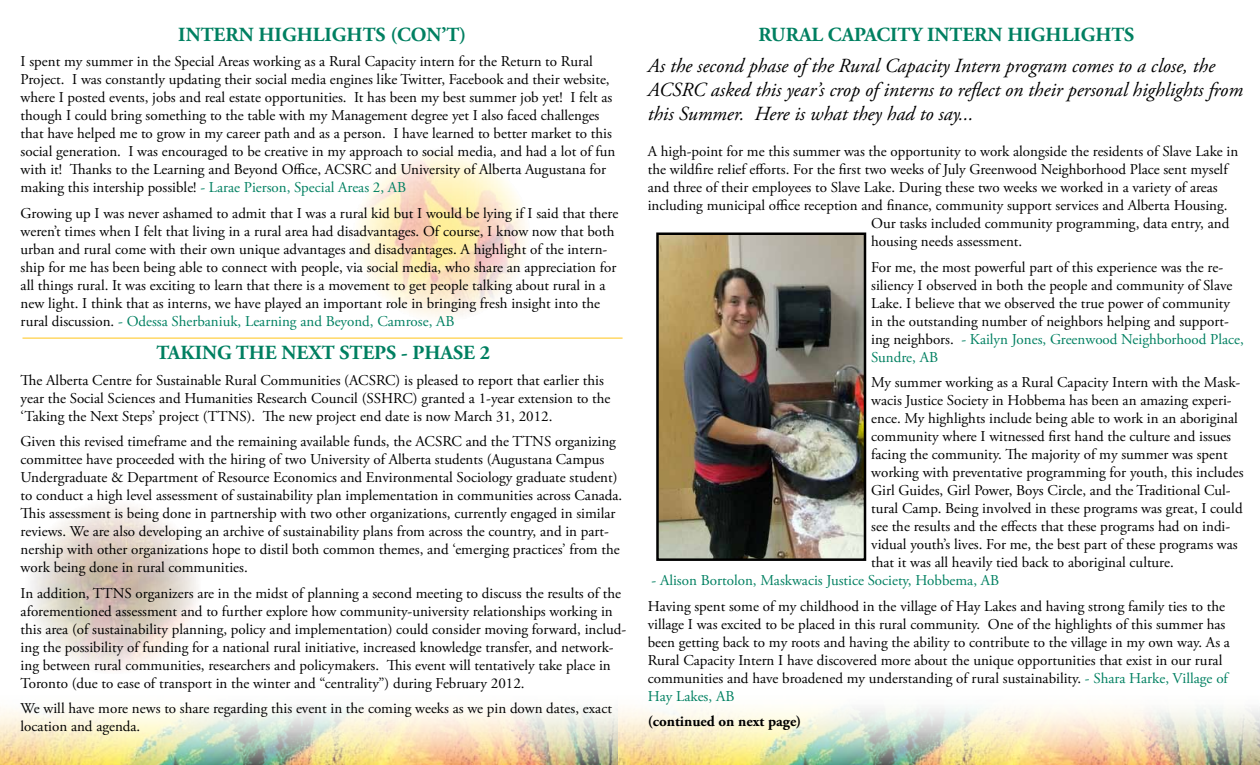
<style>
.page{position:relative;width:1260px;height:765px;background:#fff}
.page>*{position:absolute;margin:0;border:0;box-sizing:border-box;transform-origin:0 0}
.t1{font:italic 20px/31.5px "Adobe Garamond Pro";color:#000}
.t2{font:700 20px "Adobe Garamond Pro";color:#008061}
.t3{font:15px/18px "Adobe Garamond Pro";color:#000}
.t4{font:700 15px "Adobe Garamond Pro";color:#000}
.s1{color:#008061}
.s2{font-weight:700;font-style:normal;color:#008061}
</style>
<div class="page">
<img style="left:0;top:707px;width:1260px;height:58px">
<img style="left:659px;top:235px;width:204px;height:323px">
<div style="left:656px;top:232px;width:210px;height:329px;border:2px solid #000"></div>
<hr style="left:22px;top:338px;width:601px;height:1px;background:#ffd046">
<p class="t2" style="left:178px;top:23px;width:289px">INTERN HIGHLIGHTS (CON’T)</p>
<p class="t3" style="left:21px;top:53px;width:596px">I spent my summer in the Special Areas working as a Rural Capacity intern for the Return to Rural Project. I was constantly updating their social media engines like Twitter, Facebook and their website, where I posted events, jobs and real estate opportunities. It has been my best summer job yet! I felt as though I could bring something to the table with my Management degree yet I also faced challenges that have helped me to grow in my career path and as a person. I have learned to better market to this social generation. I was encouraged to be creative in my approach to social media, and had a lot of fun with it! Thanks to the Learning and Beyond Office, ACSRC and University of Alberta Augustana for making this intership possible! <span class="s1">- Larae Pierson, Special Areas 2, AB</span></p>
<p class="t3" style="left:21px;top:205px;width:599px">Growing up I was never ashamed to admit that I was a rural kid but I would be lying if I said that there weren’t times when I felt that living in a rural area had disadvantages. Of course, I know now that both urban and rural come with their own unique advantages and disadvantages. A highlight of the intern&shy;ship for me has been being able to connect with people, via social media, who share an appreciation for all things rural. It was exciting to learn that there is a movement to get people talking about rural in a new light. I think that as interns, we have played an important role in bringing fresh insight into the rural discussion. <span class="s1">- Odessa Sherbaniuk, Learning and Beyond, Camrose, AB</span></p>
<p class="t2" style="left:157px;top:342px;width:335px">TAKING THE NEXT STEPS - PHASE 2</p>
<p class="t3" style="left:21px;top:372px;width:591px">The Alberta Centre for Sustainable Rural Communities (ACSRC) is pleased to report that earlier this year the Social Sciences and Humanities Research Council (SSHRC) granted a 1-year extension to the ‘Taking the Next Steps’ project (TTNS). The new project end date is now March 31, 2012.</p>
<p class="t3" style="left:21px;top:433px;width:603px">Given this revised timeframe and the remaining available funds, the ACSRC and the TTNS organizing committee have proceeded with the hiring of two University of Alberta students (Augustana Campus Undergraduate &amp; Department of Resource Economics and Environmental Sociology graduate student) to conduct a high level assessment of sustainability plan implementation in communities across Canada.<br>This assessment is being done in partnership with two other organizations, currently engaged in similar reviews. We are also developing an archive of sustainability plans from across the country, and in part&shy;nership with other organizations hope to distil both common themes, and ‘emerging practices’ from the work being done in rural communities.</p>
<p class="t3" style="left:21px;top:585px;width:607px">In addition, TTNS organizers are in the midst of planning a second meeting to discuss the results of the aforementioned assessment and to further explore how community-university relationships working in this area (of sustainability planning, policy and implementation) could consider moving forward, includ&shy;ing the possibility of funding for a national rural initiative, increased knowledge transfer, and network&shy;ing between rural communities, researchers and policymakers.   This event will tentatively take place in Toronto (due to ease of transport in the winter and “centrality”) during February 2012.</p>
<p class="t3" style="left:21px;top:700px;width:593px">We will have more news to share regarding this event in the coming weeks as we pin down dates, exact location and agenda.</p>
<p class="t1" style="left:648px;top:19px;width:569px;text-indent:111px"><span class="s2">RURAL CAPACITY INTERN HIGHLIGHTS<br></span>As the second phase of the Rural Capacity Intern program comes to a close, the</p>
<p class="t1" style="left:648px;top:78px;width:597px;line-height:24px">ACSRC asked this year’s crop of interns to reflect on their personal highlights from this Summer. Here is what they had to say...</p>
<p class="t3" style="left:648px;top:143px;width:592px">A high-point for me this summer was the opportunity to work alongside the residents of Slave Lake in</p>
<p class="t3" style="left:648px;top:161px;width:581px">the wildfire relief efforts. For the first two weeks of July Greenwood Neighborhood Place sent myself</p>
<p class="t3" style="left:648px;top:179px;width:572px">and three of their employees to Slave Lake. During these two weeks we worked in a variety of areas</p>
<p class="t3" style="left:648px;top:197px;width:581px">including municipal office reception and finance, community support services and Alberta Housing.</p>
<p class="t3" style="left:871px;top:215px;width:360px">Our tasks included community programming, data entry, and</p>
<p class="t3" style="left:871px;top:233px;width:153px">housing needs assessment.</p>
<p class="t3" style="left:871px;top:259px;width:374px">For me, the most powerful part of this experience was the re&shy;siliency I observed in both the people and community of Slave Lake. I believe that we observed the true power of community in the outstanding number of neighbors helping and support&shy;ing neighbors. <span class="s1">- Kailyn Jones, Greenwood Neighborhood Place, Sundre, AB</span></p>
<p class="t3" style="left:871px;top:374px;width:374px">My summer working as a Rural Capacity Intern with the Mask&shy;wacis Justice Society in Hobbema has been an amazing experi&shy;ence. My highlights include being able to work in an aboriginal community where I witnessed first hand the culture and issues facing the community. The majority of my summer was spent working with preventative programming for youth, this includes Girl Guides, Girl Power, Boys Circle, and the Traditional Cul&shy;tural Camp. Being involved in these programs was great, I could see the results and the effects that these programs had on indi&shy;vidual youth’s lives. For me, the best part of these programs was that it was all heavily tied back to aboriginal culture.</p>
<p class="t3" style="left:648px;top:568px;width:579px;line-height:25.5px"><span class="s1">- Alison Bortolon, Maskwacis Justice Society, Hobbema, AB<br></span>Having spent some of my childhood in the village of Hay Lakes and having strong family ties to the</p>
<p class="t3" style="left:648px;top:616px;width:584px">village I was excited to be placed in this rural community. One of the highlights of this summer has been getting back to my roots and having the ability to contribute to the village in my own way. As a Rural Capacity Intern I have discovered more about the unique opportunities that exist in our rural communities and have broadened my understanding of rural sustainability. <span class="s1">- Shara Harke, Village of Hay Lakes, AB</span></p>
<p class="t4" style="left:648px;top:713px;width:155px">(continued on next page)</p>
</div>
